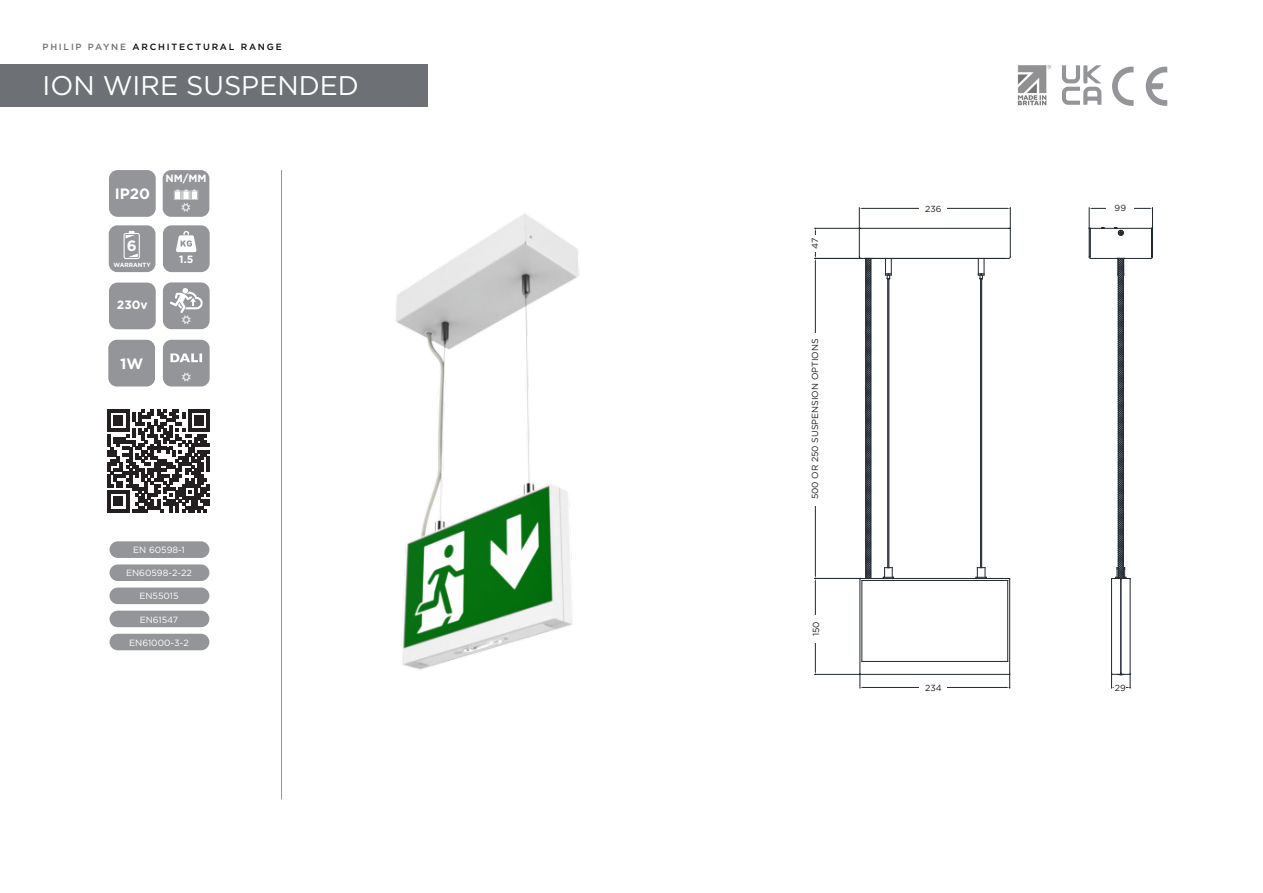
<style>
.page{position:relative;width:1263px;height:893px;background:#fff}
.page>*{position:absolute;margin:0;border:0;box-sizing:border-box;transform-origin:0 0}
.t1{font:27px "Gotham";color:#fff}
.t2{font:700 15px "Gotham";color:#fff}
.t3{font:700 12px "Gotham";color:#fff}
.t4{font:700 10.5px "Gotham";color:#fff}
.t5{font:9px "Gotham";color:#fff}
.t6{font:500 9px "Gotham";letter-spacing:.2em;color:#110a0c}
.t7{font:8.85px "Gotham";color:#231f20}
.t8{font:700 6px "Gotham";color:#fff}
.t9{font:5.4px "Arial";color:#212830}
.s1{color:#6d7175}
</style>
<div class="page">
<hr style="left:281px;top:170px;width:1px;height:629px;background:#939598">
<div style="left:109px;top:170px;width:47px;height:47px;background:#939598;border-radius:9px"></div>
<div style="left:109px;top:283px;width:47px;height:46px;background:#939598;border-radius:9px"></div>
<div style="left:109px;top:225px;width:46px;height:47px;background:#939598;border-radius:9px"></div>
<svg style="left:124px;top:231px;width:16px;height:28px"></svg>
<div style="left:163px;top:225px;width:47px;height:47px;background:#939598;border-radius:9px"></div>
<svg style="left:176px;top:231px;width:21px;height:21px"></svg>
<div style="left:163px;top:170px;width:46px;height:47px;background:#939598;border-radius:9px"></div>
<div style="left:108px;top:340px;width:47px;height:46px;background:#939598;border-radius:9px"></div>
<svg style="left:174px;top:190px;width:24px;height:22px"></svg>
<div style="left:183px;top:191px;width:6px;height:8px;background:#fff"></div>
<div style="left:192px;top:191px;width:5px;height:8px;background:#fff"></div>
<div style="left:0;top:64px;width:427px;height:43px;background:#6d7175"></div>
<div style="left:163px;top:282px;width:47px;height:47px;background:#939598;border-radius:9px"></div>
<svg style="left:170px;top:288px;width:33px;height:36px"></svg>
<div style="left:110px;top:541px;width:99px;height:17px;background:#939598;border-radius:8px"></div>
<div style="left:110px;top:564px;width:99px;height:17px;background:#939598;border-radius:8px"></div>
<div style="left:110px;top:588px;width:99px;height:16px;background:#939598;border-radius:8px"></div>
<div style="left:110px;top:611px;width:99px;height:16px;background:#939598;border-radius:8px"></div>
<div style="left:110px;top:634px;width:99px;height:16px;background:#939598;border-radius:8px"></div>
<svg style="left:1112px;top:67px;width:21px;height:39px"></svg>
<svg style="left:1146px;top:67px;width:21px;height:39px"></svg>
<svg style="left:1062px;top:65px;width:39px;height:40px"></svg>
<img style="left:1017px;top:65px;width:34px;height:41px">
<div style="left:163px;top:340px;width:47px;height:46px;background:#939598;border-radius:9px"></div>
<svg style="left:170px;top:353px;width:32px;height:9px"></svg>
<svg style="left:182px;top:373px;width:9px;height:8px"></svg>
<img style="left:281px;top:170px;width:299px;height:501px">
<svg style="left:107px;top:410px;width:103px;height:102px"></svg>
<hr style="left:862px;top:208px;width:67px;height:1px;background:#212830">
<hr style="left:939px;top:208px;width:68px;height:1px;background:#212830">
<hr style="left:815px;top:228px;width:44px;height:1px;background:#212830">
<hr style="left:861px;top:258px;width:148px;height:1px;background:#212830">
<svg style="left:997px;top:208px;width:14px;height:51px"></svg>
<hr style="left:860px;top:228px;width:149px;height:1px;background:#212830">
<hr style="left:893px;top:578px;width:83px;height:1px;background:#212830">
<hr style="left:860px;top:579px;width:1px;height:95px;background:#212830">
<hr style="left:860px;top:674px;width:149px;height:1px;background:#212830">
<hr style="left:1009px;top:579px;width:1px;height:95px;background:#212830">
<svg style="left:978px;top:259px;width:7px;height:21px"></svg>
<hr style="left:981px;top:279px;width:1px;height:289px;background:#212830">
<hr style="left:980px;top:279px;width:1px;height:289px;background:#212830">
<hr style="left:1121px;top:579px;width:1px;height:95px;background:#212830">
<hr style="left:1130px;top:579px;width:1px;height:95px;background:#212830">
<hr style="left:1120px;top:579px;width:1px;height:95px;background:#212830">
<hr style="left:1111px;top:579px;width:1px;height:95px;background:#212830">
<svg style="left:976px;top:567px;width:34px;height:12px"></svg>
<hr style="left:862px;top:661px;width:146px;height:1px;background:#212830">
<hr style="left:862px;top:580px;width:1px;height:81px;background:#212830">
<hr style="left:862px;top:580px;width:146px;height:1px;background:#212830">
<hr style="left:1007px;top:580px;width:1px;height:81px;background:#212830">
<svg style="left:1089px;top:208px;width:64px;height:373px"></svg>
<hr style="left:863px;top:687px;width:67px;height:1px;background:#212830">
<hr style="left:940px;top:687px;width:66px;height:1px;background:#212830">
<svg style="left:1006px;top:674px;width:5px;height:14px"></svg>
<hr style="left:815px;top:674px;width:45px;height:1px;background:#212830">
<hr style="left:815px;top:582px;width:1px;height:40px;background:#212830">
<hr style="left:815px;top:631px;width:1px;height:40px;background:#212830">
<svg style="left:860px;top:674px;width:3px;height:14px"></svg>
<hr style="left:815px;top:258px;width:45px;height:1px;background:#212830">
<hr style="left:815px;top:578px;width:45px;height:1px;background:#212830">
<hr style="left:815px;top:262px;width:1px;height:109px;background:#212830">
<hr style="left:815px;top:466px;width:1px;height:109px;background:#212830">
<svg style="left:1111px;top:673px;width:20px;height:15px"></svg>
<svg style="left:859px;top:208px;width:35px;height:371px"></svg>
<hr style="left:865px;top:258px;width:1px;height:320px;background:#212830">
<hr style="left:870px;top:258px;width:1px;height:320px;background:#212830">
<div style="left:804px;top:333px;width:21px;height:172px;background:#fff"></div>
<div style="left:805px;top:615px;width:21px;height:27px;background:#fff"></div>
<div style="left:920px;top:198px;width:27px;height:21px;background:#fff"></div>
<div style="left:1107px;top:197px;width:27px;height:21px;background:#fff"></div>
<div style="left:920px;top:677px;width:27px;height:21px;background:#fff"></div>
<div style="left:1115px;top:682px;width:11px;height:11px;background:#fff"></div>
<p class="t6" style="left:43px;top:40px;width:241px"><span class="s1">PHILIP PAYNE</span> ARCHITECTURAL RANGE</p>
<p class="t1" style="left:43px;top:68px;width:318px">ION WIRE SUSPENDED</p>
<p class="t2" style="left:115px;top:184px;width:37px">IP20</p>
<p class="t4" style="left:165px;top:171px;width:43px">NM/MM</p>
<p class="t2" style="left:127px;top:236px;width:11px">6</p>
<p class="t8" style="left:113px;top:261px;width:39px">WARRANTY</p>
<p class="t3" style="left:117px;top:297px;width:32px">230v</p>
<p class="t4" style="left:179px;top:253px;width:16px">1.5</p>
<p class="t2" style="left:120px;top:354px;width:25px">1W</p>
<p class="t5" style="left:133px;top:544px;width:53px">EN 60598-1</p>
<p class="t5" style="left:126px;top:567px;width:67px">EN60598-2-22</p>
<p class="t5" style="left:139px;top:590px;width:41px">EN55015</p>
<p class="t5" style="left:140px;top:614px;width:40px">EN61547</p>
<p class="t5" style="left:129px;top:637px;width:61px">EN61000-3-2</p>
<p class="t7" style="left:809px;top:249px;width:12px;rotate:-90deg">47</p>
<p class="t9" style="left:812px;top:246px;width:7px;rotate:-90deg">47</p>
<p class="t7" style="left:809px;top:499px;width:162px;rotate:-90deg">500 OR 250 SUSPENSION OPTIONS</p>
<p class="t9" style="left:812px;top:465px;width:96px;rotate:-90deg">500 OR 250 SUSPENSION OPTIONS</p>
<p class="t7" style="left:810px;top:636px;width:16px;rotate:-90deg">150</p>
<p class="t9" style="left:812px;top:631px;width:10px;rotate:-90deg">150</p>
<p class="t7" style="left:925px;top:203px;width:18px">236</p>
<p class="t7" style="left:1114px;top:202px;width:13px">99</p>
<p class="t9" style="left:929px;top:205px;width:10px">236</p>
<p class="t9" style="left:1118px;top:205px;width:7px">99</p>
<p class="t7" style="left:925px;top:682px;width:18px">234</p>
<p class="t7" style="left:1115px;top:682px;width:13px">29</p>
<p class="t9" style="left:930px;top:684px;width:10px">234</p>
<p class="t9" style="left:1118px;top:684px;width:7px">29</p>
</div>
